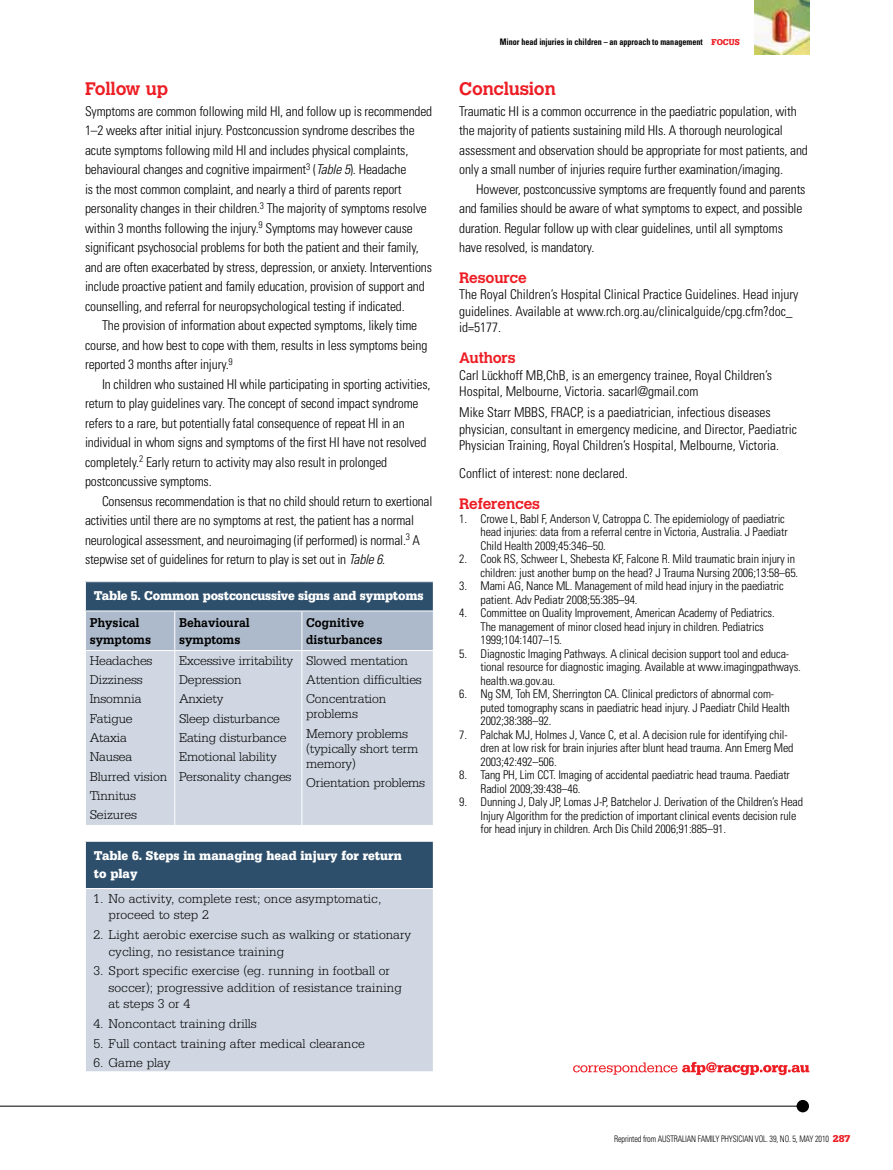
<style>
.page{position:relative;width:893px;height:1170px;background:#fff}
.page>*{position:absolute;margin:0;border:0;box-sizing:border-box;transform-origin:0 0}
.t1{font:700 18px "Calvert";letter-spacing:-.01em;color:#ed1d24}
.t2{font:700 15px "Calvert";letter-spacing:-.01em;color:#ed1d24}
.t3{font:300 condensed 13.5px/19.5px "Univers LT";letter-spacing:-.01em;color:#000}
.t4{font:300 13.5px/19.2px "Serifa LT";letter-spacing:-.015em;color:#000}
.t5{font:900 13.5px/18px "Serifa LT";letter-spacing:-.015em;color:#fff;scale:.9 1}
.t6{font:700 13.5px/16.6px "Serifa LT";color:#000;scale:.9 1}
.t7{font:300 condensed 12px/13.5px "Univers LT";letter-spacing:-.01em;color:#000}
.t8{font:300 condensed 9px "Univers LT";letter-spacing:-.015em;color:#000;scale:.9 1}
.t9{font:700 condensed 9px "Univers LT";color:#000;scale:.9 1}
.s1{font-style:italic}
.s2{font-family:"Serifa LT";font-weight:900;font-stretch:normal;color:#ed1d24}
.s3{font-family:"Serifa LT";font-weight:900;font-stretch:normal;font-size:10.5px;color:#ed1d24}
</style>
<div class="page">
<hr style="left:0;top:1105px;width:804px;height:1px;background:#000">
<div style="left:797px;top:1099px;width:12px;height:13px;background:#000;border-radius:50%"></div>
<img style="left:755px;top:0;width:54px;height:54px">
<svg style="left:573px;top:1061px;width:236px;height:13px"></svg>
<div style="left:85px;top:841px;width:348px;height:47px;background:#2e4f6c"></div>
<div style="left:85px;top:888px;width:348px;height:183px;background:#d0d7e2"></div>
<hr style="left:85px;top:888px;width:1px;height:183px;background:#fff">
<hr style="left:85px;top:841px;width:1px;height:47px;background:#fff">
<hr style="left:85px;top:888px;width:349px;height:1px;background:#fff">
<div style="left:86px;top:651px;width:347px;height:174px;background:#d0d7e2"></div>
<hr style="left:174px;top:651px;width:1px;height:174px;background:#fff">
<hr style="left:302px;top:651px;width:1px;height:174px;background:#fff">
<svg style="left:85px;top:582px;width:348px;height:68px;background:#798ea4"></svg>
<hr style="left:85px;top:610px;width:90px;height:1px;background:#fff">
<hr style="left:85px;top:611px;width:1px;height:39px;background:#fff">
<hr style="left:175px;top:610px;width:127px;height:1px;background:#fff">
<hr style="left:302px;top:610px;width:132px;height:1px;background:#fff">
<h1 class="t1" style="left:85px;top:77px;width:85px">Follow up</h1>
<p class="t3" style="left:85px;top:101px;width:349px">Symptoms are common following mild HI, and follow up is recommended 1–2 weeks after initial injury. Postconcussion syndrome describes the acute symptoms following mild HI and includes physical complaints, behavioural changes and cognitive impairment<sup>3</sup> (<span class="s1">Table 5</span>). Headache<br>is the most common complaint, and nearly a third of parents report personality changes in their children.<sup>3</sup> The majority of symptoms resolve within 3 months following the injury.<sup>9</sup> Symptoms may however cause significant psychosocial problems for both the patient and their family, and are often exacerbated by stress, depression, or anxiety. I nterventions include proactive patient and family education, provision of support and counselling, and referral for neuropsychological testing if indicated.<br>The provision of information about expected symptoms, likely time course, and how best to cope with them, results in less symptoms being reported 3 months after injury.<sup>9<br></sup>I n children who sustained HI while participating in sporting activities, return to play guidelines vary. The concept of second impact syndrome refers to a rare, but potentially fatal consequence of repeat HI in an individual in whom signs and symptoms of the first HI have not resolved completely.<sup>2</sup> Early return to activity may also result in prolonged postconcussive symptoms.<br>Consensus recommendation is that no child should return to exertional activities until there are no symptoms at rest, the patient has a normal neurological assessment, and neuroimaging (if performed) is normal.<sup>3</sup> A stepwise set of guidelines for return to play is set out in <span class="s1">Table 6</span>.</p>
<p class="t5" style="left:94px;top:586px;width:368px">Table 5. Common postconcussive signs and symptoms</p>
<p class="t6" style="left:90px;top:614px;width:70px">Physical symptoms</p>
<p class="t6" style="left:179px;top:614px;width:80px">Behavioural symptoms</p>
<p class="t6" style="left:306px;top:614px;width:86px">Cognitive disturbances</p>
<p class="t4" style="left:90px;top:651px;width:79px">Headaches<br>Dizziness<br>Insomnia<br>Fatigue<br>Ataxia<br>Nausea<br>Blurred vision<br>Tinnitus<br>Seizures</p>
<p class="t4" style="left:179px;top:651px;width:116px">Excessive irritability<br>Depression<br>Anxiety<br>Sleep disturbance<br>Eating disturbance<br>Emotional lability<br>Personality changes</p>
<p class="t4" style="left:306px;top:651px;width:117px">Slowed mentation<br>Attention difficulties<br>Concentration</p>
<p class="t4" style="left:306px;top:704px;width:104px">problems<br>Memory problems</p>
<p class="t4" style="left:306px;top:740px;width:114px;line-height:15px">(typically short term memory)</p>
<p class="t4" style="left:306px;top:773px;width:121px">Orientation problems</p>
<p class="t5" style="left:94px;top:846px;width:344px">Table 6. Steps in managing head injury for return to play</p>
<p class="t4" style="left:109px;top:890px;width:274px;line-height:16.5px;text-indent:-15px">1. No activity, complete rest; once asymptomatic, proceed to step 2</p>
<p class="t4" style="left:109px;top:926px;width:304px;line-height:16.5px;text-indent:-15px">2. Light aerobic exercise such as walking or stationary cycling, no resistance training</p>
<p class="t4" style="left:109px;top:962px;width:295px;line-height:16.5px;text-indent:-15px">3. Sport specific exercise (eg. running in football or soccer); progressive addition of resistance training at steps 3 or 4</p>
<p class="t4" style="left:94px;top:1014px;width:165px">4. Noncontact training drills</p>
<p class="t4" style="left:94px;top:1033px;width:273px">5. Full contact training after medical clearance</p>
<p class="t4" style="left:94px;top:1053px;width:79px">6. Game play</p>
<p class="t9" style="left:500px;top:36px;width:268px">Minor head injuries in children – an approach to management <span class="s2">FOCUS</span></p>
<h1 class="t1" style="left:459px;top:77px;width:98px">Conclusion</h1>
<p class="t3" style="left:459px;top:101px;width:350px">Traumatic HI is a common occurrence in the paediatric population, with the majority of patients sustaining mild HIs. A thorough neurological assessment and observation should be appropriate for most patients, and only a small number of injuries require further examination/imaging.<br>H owever, postconcussive symptoms are frequently found and parents and families should be aware of what symptoms to expect, and possible duration. Regular follow up with clear guidelines, until all symptoms have resolved, is mandatory.</p>
<p class="t2" style="left:459px;top:268px;width:69px">Resource</p>
<p class="t3" style="left:459px;top:286px;width:341px;line-height:16.5px">The Royal Children’s Hospital Clinical Practice Guidelines. Head injury guidelines. Available at www.rch.org.au/clinicalguide/cpg.cfm?doc_ id=5177.</p>
<p class="t2" style="left:459px;top:348px;width:58px">Authors</p>
<p class="t3" style="left:459px;top:367px;width:314px;line-height:16.5px">Carl Lückhoff MB,ChB, is an emergency trainee, Royal Children’s<br>Hospital, Melbourne, Victoria. sacarl@gmail.com</p>
<p class="t3" style="left:459px;top:404px;width:339px;line-height:16.5px">Mike Starr MBBS, FRACP, is a paediatrician, infectious diseases physician, consultant in emergency medicine, and Director, Paediatric<br>Physician Training, Royal Children’s Hospital, Melbourne, Victoria.</p>
<p class="t3" style="left:459px;top:464px;width:170px">Conflict of interest: none declared.</p>
<p class="t2" style="left:459px;top:494px;width:82px">References</p>
<p class="t7" style="left:480px;top:511px;width:309px;text-indent:-21px">1. Crowe L, Babl F, Anderson V, Catroppa C. The epidemiology of paediatric head injuries: data from a referral centre in Victoria, Australia. J Paediatr<br>Child Health 2009;45:346–50.</p>
<p class="t7" style="left:459px;top:552px;width:340px;text-align:right">2. Cook RS, Schweer L, Shebesta KF, Falcone R. Mild traumatic brain injury in children: just another bump on the head? J Trauma Nursing 2006;13:58–65.</p>
<p class="t7" style="left:481px;top:579px;width:305px;text-indent:-21px">3. Mami AG, Nance ML. Management of mild head injury in the paediatric patient. Adv Pediatr 2008;55:385–94.</p>
<p class="t7" style="left:481px;top:606px;width:296px;text-indent:-21px">4. Committee on Quality I mprovement, American Academy of Pediatrics.<br>The management of minor closed head injury in children. Pediatrics<br>1999;104:1407–15.</p>
<p class="t7" style="left:481px;top:646px;width:322px;text-indent:-21px">5. Diagnostic I maging Pathways. A clinical decision support tool and educa&shy;tional resource for diagnostic imaging. Available at www.imagingpathways. health.wa.gov.au.</p>
<p class="t7" style="left:481px;top:687px;width:311px;text-indent:-21px">6. Ng SM, Toh EM, Sherrington CA. Clinical predictors of abnormal com&shy;puted tomography scans in paediatric head injury. J Paediatr Child Health<br>2002;38:388–92.</p>
<p class="t7" style="left:481px;top:727px;width:315px;text-indent:-21px">7. Palchak MJ, Holmes J, Vance C, et al. A decision rule for identifying chil&shy;dren at low risk for brain injuries after blunt head trauma. Ann Emerg Med<br>2003;42:492–506.</p>
<p class="t7" style="left:481px;top:768px;width:311px;text-indent:-21px">8. Tang PH, Lim CCT. I maging of accidental paediatric head trauma. Paediatr<br>Radiol 2009;39:438–46.</p>
<p class="t7" style="left:481px;top:795px;width:324px;text-indent:-21px">9. Dunning J, Daly JP, Lomas J-P, Batchelor J. Derivation of the Children’s Head<br>I njury Algorithm for the prediction of important clinical events decision rule for head injury in children. Arch Dis Child 2006;91:885–91.</p>
<p class="t8" style="left:614px;top:1133px;width:264px">Reprinted from Australian Family Physician Vol. 39, No. 5, May 2010 <span class="s3">287</span></p>
</div>
